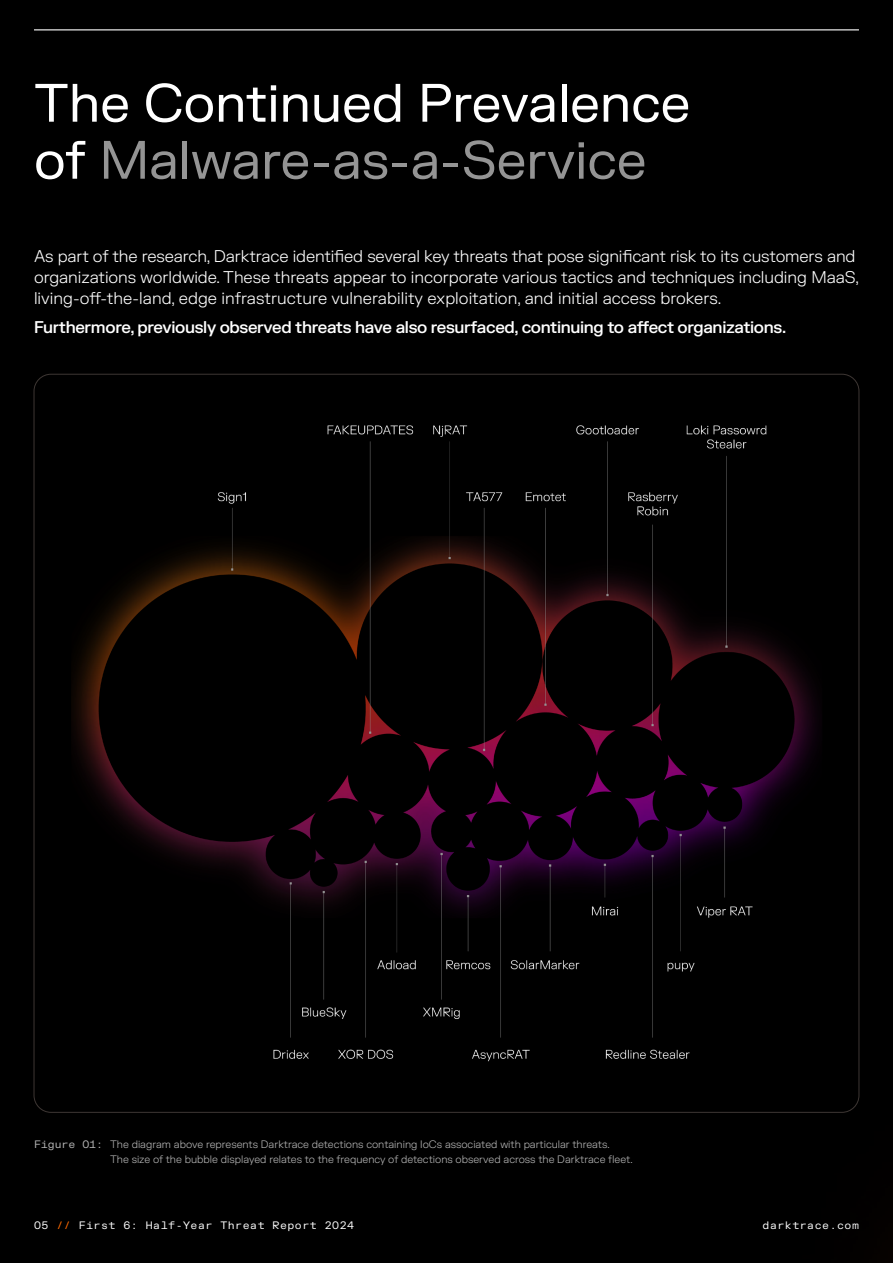
<style>
.page{position:relative;width:893px;height:1263px;background:#000}
.page>*{position:absolute;margin:0;border:0;box-sizing:border-box;transform-origin:0 0}
.Eng_Heading_lvl_1{font:52.5px/57px "FK Grotesk";color:#fff}
.Eng_Body__Large{font:300 16.5px/21px "FK Grotesk";letter-spacing:-.005em;color:#fff}
.Eng_Body__Large-2{font:500 16.5px "FK Grotesk";letter-spacing:-.02em;color:#fff}
.t1{font:300 10.5px/15px "FK Grotesk";color:#b6b6b6}
.t2{font:10.5px "FK Grotesk Mono";letter-spacing:.05em;color:#fff}
.s1{color:#949494}
.s2{font-family:"FK Grotesk Mono";font-weight:400}
.s3{color:#ff6b00}
</style>
<div class="page">
<img style="left:846px;top:992px;width:14px;height:121px">
<img style="left:34px;top:374px;width:825px;height:738px">
<hr style="left:34px;top:29px;width:825px;height:1px;background:#fff">
<p class="Eng_Heading_lvl_1" style="left:34px;top:72px;width:658px">The Continued Prevalence of <span class="s1">Malware-as-a-Service</span></p>
<p class="Eng_Body__Large" style="left:34px;top:245px;width:827px">As part of the research, Darktrace identified several key threats that pose significant risk to its customers and organizations worldwide. These threats appear to incorporate various tactics and techniques including MaaS, living-off-the-land, edge infrastructure vulnerability exploitation, and initial access brokers.</p>
<p class="Eng_Body__Large-2" style="left:34px;top:315px;width:754px">Furthermore, previously observed threats have also resurfaced, continuing to affect organizations.</p>
<p class="t1" style="left:110px;top:1136px;width:524px;text-indent:-76px"><span class="s2">Figure 01:</span> The diagram above represents Darktrace detections containing IoCs associated with particular threats.<br>The size of the bubble displayed relates to the frequency of detections observed across the Darktrace fleet.</p>
<p class="t2" style="left:34px;top:1217px;width:322px">05 <span class="s3">//</span> First 6: Half-Year Threat Report 2024</p>
<p class="t2" style="left:763px;top:1217px;width:98px">darktrace.com</p>
</div>
